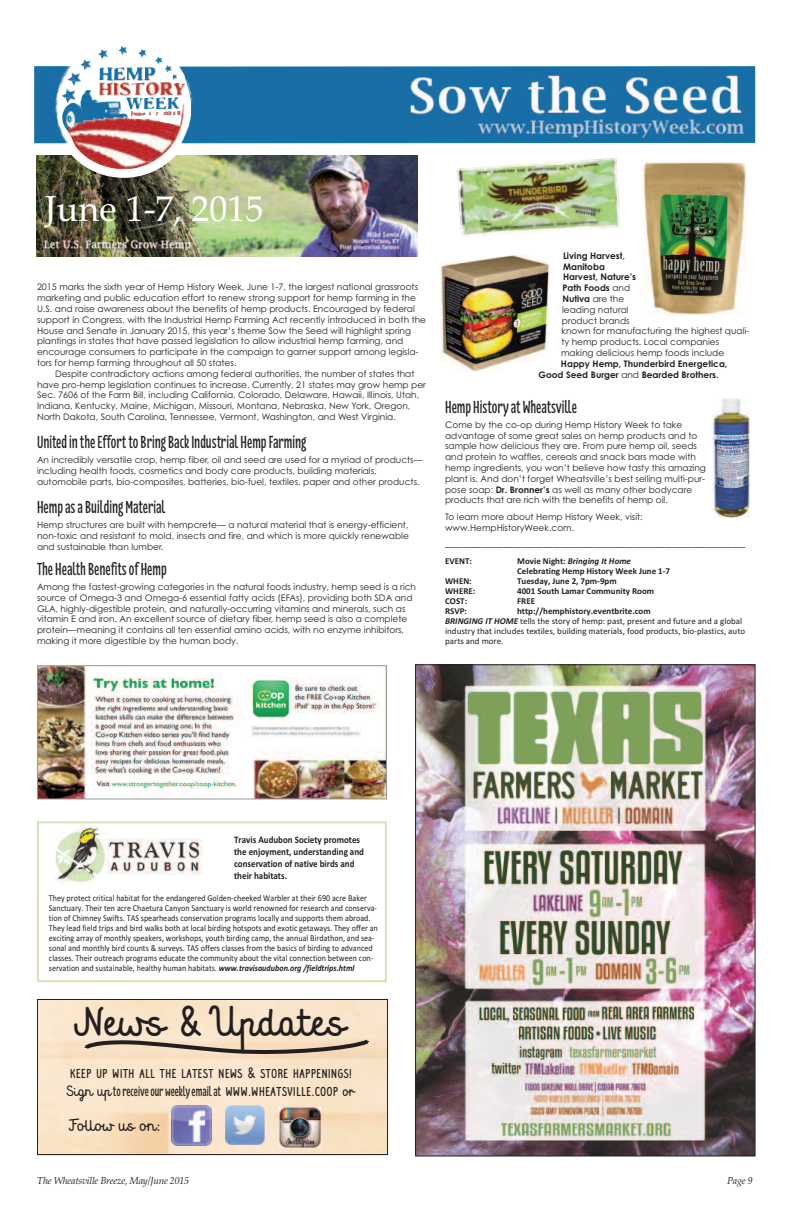
<style>
.page{position:relative;width:792px;height:1224px;background:#fff}
.page>*{position:absolute;margin:0;border:0;box-sizing:border-box;transform-origin:0 0}
.t1{font:40px "Mrs White";color:#231f20}
.t2{font:36px "Palatino";color:#fff}
.t3{font:600 18px "Florence";color:#231f20}
.t4{font:16px "Mrs White";color:#231f20}
.t5{font:14px/18px "Mrs White";color:#231f20}
.t6{font:700 10px/12px "Calibri";color:#231f20;scale:.9 1}
.t7{font:italic 10px "Palatino";letter-spacing:-.025em;color:#231f20}
.t8{font:9px/10.8px "Century Gothic";color:#231f20}
.t9{font:9px/10px "Calibri";color:#231f20;scale:.9 1}
.t10{font:9px/10px "Calibri";color:#231f20}
.t11{font:700 9px/10px "Calibri";color:#231f20}
.t12{font:700 9px/10.8px "Century Gothic";color:#231f20}
.s1{font-weight:700}
.s2{font-weight:400}
.s3{font-style:italic}
.s4{font-weight:700;font-style:italic}
.s5{font-family:"Florence";font-weight:600}
</style>
<div class="page">
<img style="left:417px;top:666px;width:337px;height:488px">
<img style="left:39px;top:1001px;width:347px;height:152px">
<div style="left:37px;top:999px;width:351px;height:156px;border:1px solid #231f20"></div>
<img style="left:171px;top:1106px;width:40px;height:40px">
<img style="left:225px;top:1105px;width:40px;height:40px">
<img style="left:280px;top:1107px;width:40px;height:41px">
<svg style="left:62px;top:1036px;width:311px;height:23px;background:#d5c1a8"></svg>
<div style="left:37px;top:821px;width:350px;height:161px;border:2px solid #cfe5b6"></div>
<img style="left:55px;top:827px;width:148px;height:56px">
<img style="left:37px;top:155px;width:380px;height:102px">
<svg style="left:52px;top:35px;width:143px;height:143px"></svg>
<img style="left:34px;top:46px;width:721px;height:97px">
<img style="left:39px;top:667px;width:346px;height:130px">
<div style="left:37px;top:665px;width:350px;height:134px;border:1px solid #939598"></div>
<img style="left:712px;top:397px;width:38px;height:121px">
<img style="left:458px;top:158px;width:162px;height:79px">
<img style="left:440px;top:255px;width:110px;height:116px">
<img style="left:641px;top:161px;width:104px;height:155px">
<h2 class="t2" style="left:45px;top:188px;width:220px">June 1-7, 2015</h2>
<p class="t8" style="left:37px;top:282px;width:391px">2015 marks the sixth year of Hemp History Week, June 1-7, the largest national grassroots marketing and public education effort to renew strong support for hemp farming in the U.S. and raise awareness about the benefits of hemp products. Encouraged by federal support in Congress, with the Industrial Hemp Farming Act recently introduced in both the House and Senate in January 2015, this year’s theme Sow the Seed will highlight spring plantings in states that have passed legislation to allow industrial hemp farming, and encourage consumers to participate in the campaign to garner support among legisla&shy;tors for hemp farming throughout all 50 states.</p>
<p class="t8" style="left:37px;top:368px;width:390px;text-indent:18px">Despite contradictory actions among federal authorities, the number of states that have pro-hemp legislation continues to increase. Currently, 21 states may grow hemp per Sec. 7606 of the Farm Bill, including California, Colorado, Delaware, Hawaii, Illinois, Utah, Indiana, Kentucky, Maine, Michigan, Missouri, Montana, Nebraska, New York, Oregon, North Dakota, South Carolina, Tennessee, Vermont, Washington, and West Virginia.</p>
<h3 class="t3" style="left:37px;top:432px;width:271px">UnitedintheEfforttoBringBackIndustrialHempFarming</h3>
<p class="t8" style="left:37px;top:455px;width:387px">An incredibly versatile crop, hemp fiber, oil and seed are used for a myriad of products— including health foods, cosmetics and body care products, building materials, automobile parts, bio-composites, batteries, bio-fuel, textiles, paper and other products.</p>
<h3 class="t3" style="left:37px;top:496px;width:130px">HempasaBuilding Material</h3>
<p class="t8" style="left:37px;top:520px;width:373px;text-align:justify">Hemp structures are built with hempcrete— a natural material that is energy-efficient, non-toxic and resistant to mold, insects and fire, and which is more quickly renewable and sustainable than lumber.</p>
<h3 class="t3" style="left:37px;top:558px;width:131px">TheHealthBenefitsofHemp</h3>
<p class="t8" style="left:37px;top:581px;width:381px">Among the fastest-growing categories in the natural foods industry, hemp seed is a rich source of Omega-3 and Omega-6 essential fatty acids (EFAs), providing both SDA and GLA, highly-digestible protein, and naturally-occurring vitamins and minerals, such as vitamin E and iron. An excellent source of dietary fiber, hemp seed is also a complete protein—meaning it contains all ten essential amino acids, with no enzyme inhibitors, making it more digestible by the human body.</p>
<p class="t8" style="left:561px;top:250px;width:190px"><span class="s1">Living Harvest,<br>Manitoba<br>Harvest, Nature’s<br>Path Foods</span> and<br><span class="s1">Nutiva</span> are the<br>leading natural<br>product brands<br>known for manufacturing the highest quali&shy;ty hemp products. Local companies making delicious hemp foods include</p>
<p class="t12" style="left:539px;top:358px;width:190px;text-indent:22px">Happy Hemp, Thunderbird Energetica,<br>Good Seed Burger <span class="s2">and</span> Bearded Brothers.</p>
<h3 class="t3" style="left:445px;top:396px;width:133px">HempHistoryat Wheatsville</h3>
<p class="t8" style="left:445px;top:419px;width:262px">Come by the co-op during Hemp History Week to take advantage of some great sales on hemp products and to sample how delicious they are. From pure hemp oil, seeds and protein to waffles, cereals and snack bars made with hemp ingredients, you won’t believe how tasty this amazing plant is. And don’t forget Wheatsville’s best selling multi-pur&shy;pose soap: <span class="s1">Dr. Bronner’s</span> as well as many other bodycare products that are rich with the benefits of hemp oil.</p>
<p class="t8" style="left:445px;top:512px;width:199px">To learn more about Hemp History Week, visit: www.HempHistoryWeek.com.</p>
<p class="t10" style="left:445px;top:538px;width:302px">___________________________________________________________________</p>
<p class="t11" style="left:445px;top:556px;width:28px">EVENT:</p>
<p class="t11" style="left:517px;top:556px;width:154px">Movie Night: <span class="s3">Bringing It Home<br></span>Celebrating Hemp History Week June 1-7</p>
<p class="t11" style="left:445px;top:576px;width:28px">WHEN:</p>
<p class="t11" style="left:517px;top:576px;width:101px">Tuesday, June 2, 7pm-9pm</p>
<p class="t11" style="left:445px;top:586px;width:32px">WHERE:</p>
<p class="t11" style="left:517px;top:586px;width:139px">4001 South Lamar Community Room</p>
<p class="t11" style="left:445px;top:596px;width:24px">COST:</p>
<p class="t11" style="left:517px;top:596px;width:19px">FREE</p>
<p class="t11" style="left:445px;top:606px;width:23px">RSVP:</p>
<p class="t10" style="left:445px;top:606px;width:301px;text-indent:72px"><span class="s1">http://hemphistory.eventbrite.com<br></span><span class="s4">BRINGING IT HOME</span> tells the story of hemp: past, present and future and a global industry that includes textiles, building materials, food products, bio-plastics, auto parts and more.</p>
<p class="t6" style="left:234px;top:834px;width:146px">Travis Audubon Society promotes the enjoyment, understanding and conservation of native birds and their habitats.</p>
<p class="t9" style="left:49px;top:892px;width:367px">They protect critical habitat for the endangered Golden-cheeked Warbler at their 690 acre Baker Sanctuary. Their ten acre Chaetura Canyon Sanctuary is world renowned for research and conserva&shy;tion of Chimney Swifts. TAS spearheads conservation programs locally and supports them abroad.<br>They lead field trips and bird walks both at local birding hotspots and exotic getaways. They offer an exciting array of monthly speakers, workshops, youth birding camp, the annual Birdathon, and sea&shy;sonal and monthly bird counts &amp; surveys. TAS offers classes from the basics of birding to advanced classes. Their outreach programs educate the community about the vital connection between con&shy;servation and sustainable, healthy human habitats. <span class="s4">www.travisaudubon.org /fieldtrips.html</span></p>
<h1 class="t1" style="left:76px;top:996px;width:272px">News &amp; Updates</h1>
<h3 class="t5" style="left:67px;top:1065px;width:289px">KEEP UP WITH ALL THE LATEST NEWS &amp; STORE HAPPENINGS!<br>Sign up <span class="s5">toreceiveourweeklyemailat</span> WWW.WHEATSVILLE.COOP or</h3>
<h3 class="t4" style="left:69px;top:1115px;width:92px">Follow us on:</h3>
<p class="t7" style="left:37px;top:1175px;width:154px">The Wheatsville Breeze, May/June 2015</p>
<p class="t7" style="left:727px;top:1175px;width:27px">Page 9</p>
</div>
